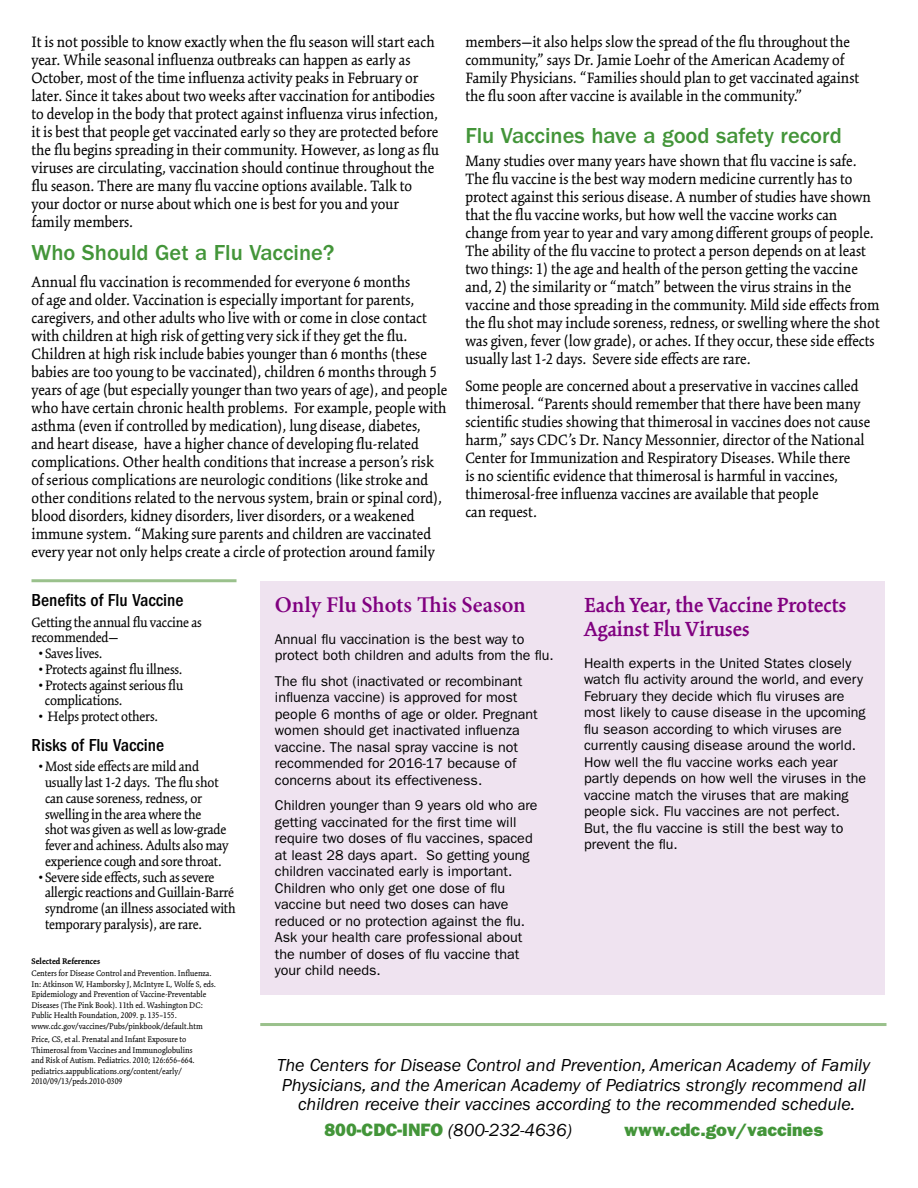
<style>
.page{position:relative;width:918px;height:1188px;background:#fff}
.page>*{position:absolute;margin:0;border:0;box-sizing:border-box;transform-origin:0 0}
.t1{font:500 22.5px "ITC Franklin Gothic Std";color:#439539}
.t2{font:600 22.5px/24px "Kinesis Std";color:#800080}
.t3{font:600 22.5px "Minion Pro";color:#800080}
.t4{font:italic 18px/19.5px "ITC Franklin Gothic Std";color:#000;text-align:center}
.t5{font:500 condensed 18px "ITC Franklin Gothic Std";color:#000}
.t6{font:18px "ITC Franklin Gothic Std Hvy";color:#439539}
.t7{font:16.5px/18px "Kinesis Std";color:#000}
.t8{font:15px/15.8px "Kinesis Std";letter-spacing:-.015em;color:#000}
.t9{font:14.25px/16.5px "ITC Franklin Gothic Std";color:#000}
.t10{font:9px/10.5px "Kinesis Std";color:#000}
.t11{font:700 9px "Kinesis Std";color:#000}
.s1{font-family:"ITC Franklin Gothic Std Hvy";font-style:normal;color:#439539}
</style>
<div class="page">
<div style="left:260px;top:581px;width:625px;height:414px;background:#efe3f0"></div>
<hr style="left:32px;top:579px;width:205px;height:3px;background:#9ac18c">
<hr style="left:260px;top:1023px;width:627px;height:3px;background:#9ac18c">
<p class="t7" style="left:32px;top:32px;width:409px">It is not possible to know exactly when the flu season will start each year. While seasonal influenza outbreaks can happen as early as October, most of the time influenza activity peaks in February or later. Since it takes about two weeks after vaccination for antibodies to develop in the body that protect against influenza virus infection, it is best that people get vaccinated early so they are protected before the flu begins spreading in their community. However, as long as flu viruses are circulating, vaccination should continue throughout the flu season. There are many flu vaccine options available. Talk to your doctor or nurse about which one is best for you and your family members.</p>
<p class="t7" style="left:465px;top:33px;width:395px">members—it also helps slow the spread of the flu throughout the community,” says Dr. Jamie Loehr of the American Academy of Family Physicians. “Families should plan to get vaccinated against the flu soon after vaccine is available in the community.”</p>
<h3 class="t1" style="left:465px;top:123px;width:378px">Flu Vaccines have a good safety record</h3>
<p class="t7" style="left:465px;top:152px;width:416px">Many studies over many years have shown that flu vaccine is safe.<br>The flu vaccine is the best way modern medicine currently has to protect against this serious disease. A number of studies have shown that the flu vaccine works, but how well the vaccine works can change from year to year and vary among different groups of people.<br>The ability of the flu vaccine to protect a person depends on at least two things: 1) the age and health of the person getting the vaccine and, 2) the similarity or “match” between the virus strains in the vaccine and those spreading in the community. Mild side effects from the flu shot may include soreness, redness, or swelling where the shot was given, fever (low grade), or aches. If they occur, these side effects usually last 1-2 days. Severe side effects are rare.</p>
<h3 class="t1" style="left:32px;top:240px;width:304px">Who Should Get a Flu Vaccine?</h3>
<p class="t7" style="left:32px;top:273px;width:417px">Annual flu vaccination is recommended for everyone 6 months<br>of age and older. Vaccination is especially important for parents, caregivers, and other adults who live with or come in close contact with children at high risk of getting very sick if they get the flu.<br>Children at high risk include babies younger than 6 months (these babies are too young to be vaccinated), children 6 months through 5 years of age (but especially younger than two years of age), and people who have certain chronic health problems. For example, people with asthma (even if controlled by medication), lung disease, diabetes, and heart disease, have a higher chance of developing flu-related complications. Other health conditions that increase a person’s risk of serious complications are neurologic conditions (like stroke and other conditions related to the nervous system, brain or spinal cord), blood disorders, kidney disorders, liver disorders, or a weakened immune system. “Making sure parents and children are vaccinated every year not only helps create a circle of protection around family</p>
<p class="t7" style="left:465px;top:377px;width:406px">Some people are concerned about a preservative in vaccines called thimerosal. “Parents should remember that there have been many scientific studies showing that thimerosal in vaccines does not cause harm,” says CDC’s Dr. Nancy Messonnier, director of the National Center for Immunization and Respiratory Diseases. While there<br>is no scientific evidence that thimerosal is harmful in vaccines, thimerosal-free influenza vaccines are available that people<br>can request.</p>
<h4 class="t5" style="left:32px;top:590px;width:153px">Benefits of Flu Vaccine</h4>
<h3 class="t3" style="left:275px;top:589px;width:252px">Only Flu Shots This Season</h3>
<h3 class="t2" style="left:584px;top:593px;width:264px">Each Year, the Vaccine Protects<br>Against Flu Viruses</h3>
<p class="t8" style="left:32px;top:614px;width:172px">Getting the annual flu vaccine as recommended—</p>
<p class="t9" style="left:275px;top:631px;width:281px">Annual flu vaccination is the best way to protect both children and adults from the flu.</p>
<p class="t8" style="left:38px;top:646px;width:66px">•Saves lives.</p>
<p class="t9" style="left:584px;top:655px;width:284px">Health experts in the United States closely watch flu activity around the world, and every February they decide which flu viruses are most likely to cause disease in the upcoming flu season according to which viruses are currently causing disease around the world.<br>How well the flu vaccine works each year partly depends on how well the viruses in the vaccine match the viruses that are making people sick. Flu vaccines are not perfect.<br>But, the flu vaccine is still the best way to prevent the flu.</p>
<p class="t8" style="left:38px;top:661px;width:146px">•Protects against flu illness.</p>
<p class="t8" style="left:45px;top:677px;width:140px;text-indent:-7px">•Protects against serious flu complications.</p>
<p class="t9" style="left:275px;top:673px;width:264px">The flu shot (inactivated or recombinant influenza vaccine) is approved for most people 6 months of age or older. Pregnant women should get inactivated influenza vaccine. The nasal spray vaccine is not recommended for 2016-17 because of concerns about its effectiveness.</p>
<p class="t8" style="left:38px;top:709px;width:121px">• Helps protect others.</p>
<h4 class="t5" style="left:32px;top:735px;width:134px">Risks of Flu Vaccine</h4>
<p class="t8" style="left:38px;top:759px;width:162px">•Most side effects are mild and</p>
<p class="t8" style="left:45px;top:775px;width:185px">usually last 1-2 days. The flu shot can cause soreness, redness, or swelling in the area where the<br>shot was given as well as low-grade fever and achiness. Adults also may experience cough and sore throat.</p>
<p class="t9" style="left:275px;top:797px;width:264px">Children younger than 9 years old who are getting vaccinated for the first time will require two doses of flu vaccines, spaced at least 28 days apart. So getting young children vaccinated early is important.<br>Children who only get one dose of flu vaccine but need two doses can have reduced or no protection against the flu.<br>Ask your health care professional about the number of doses of flu vaccine that your child needs.</p>
<p class="t8" style="left:38px;top:869px;width:178px">•Severe side effects, such as severe</p>
<p class="t8" style="left:45px;top:885px;width:192px;text-align:justify">allergic reactions and Guillain-Barré syndrome (an illness associated with temporary paralysis), are rare.</p>
<h5 class="t11" style="left:32px;top:956px;width:70px">Selected References</h5>
<p class="t10" style="left:32px;top:968px;width:186px">Centers for Disease Control and Prevention. Influenza.<br>In: Atkinson W, Hamborsky J, McIntyre L, Wolfe S, eds.<br>Epidemiology and Prevention of Vaccine-Preventable Diseases (The Pink Book). 11th ed. Washington DC:<br>Public Health Foundation, 2009. p. 135–155. www.cdc.gov/vaccines/Pubs/pinkbook/default.htm</p>
<p class="t10" style="left:32px;top:1034px;width:165px">Price, CS, et al. Prenatal and Infant Exposure to Thimerosal from Vaccines and Immunoglobulins and Risk of Autism. Pediatrics. 2010; 126:656–664. pediatrics.aappublications.org/content/early/</p>
<p class="t4" style="left:277px;top:1056px;width:595px">The Centers for Disease Control and Prevention, American Academy of Family<br>Physicians, and the American Academy of Pediatrics strongly recommend all children receive their vaccines according to the recommended schedule.</p>
<p class="t10" style="left:32px;top:1076px;width:92px">2010/09/13/peds.2010-0309</p>
<p class="t4" style="left:324px;top:1120px;width:249px"><span class="s1">800-CDC-INFO</span> (800-232-4636)</p>
<p class="t6" style="left:624px;top:1119px;width:201px">www.cdc.gov/vaccines</p>
</div>
